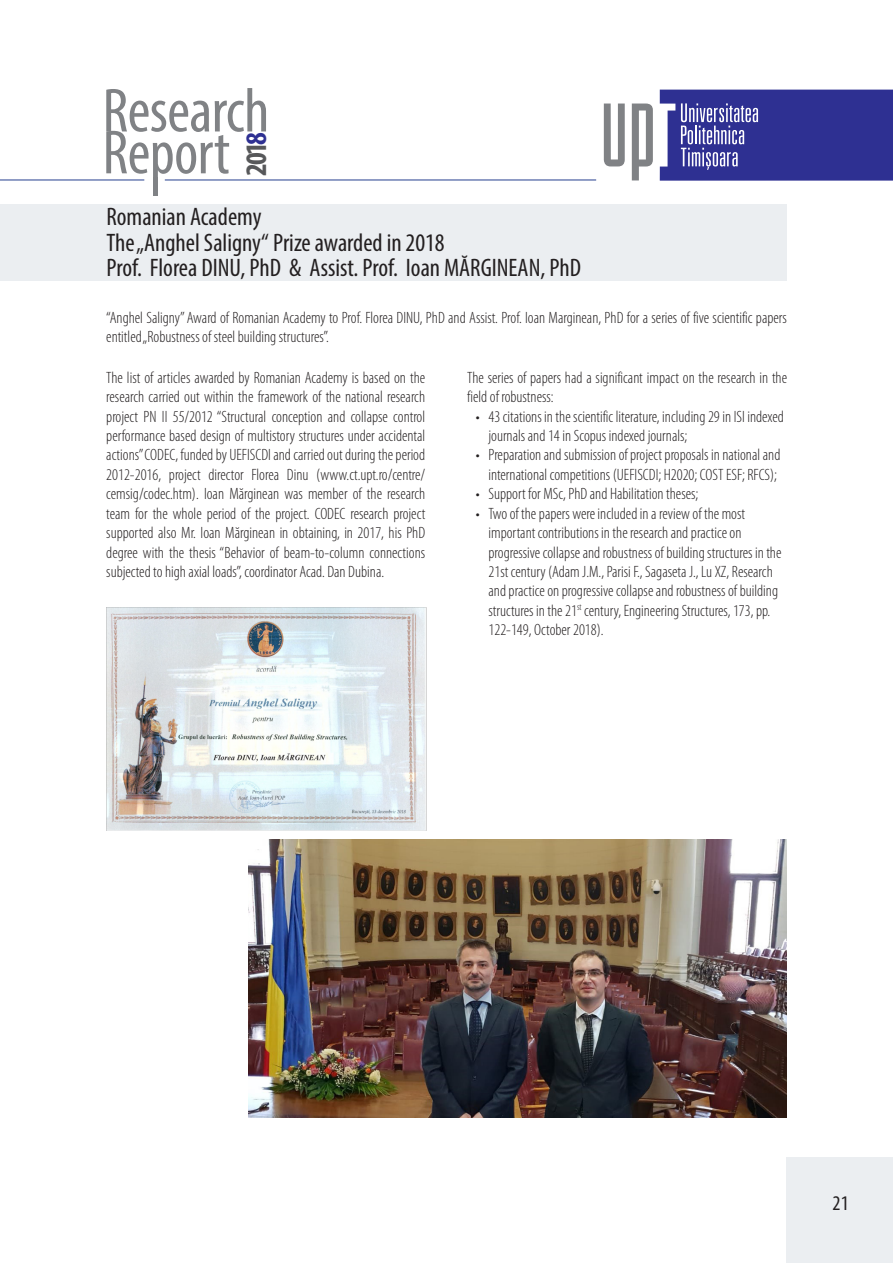
<style>
.page{position:relative;width:893px;height:1263px;background:#fff}
.page>*{position:absolute;margin:0;border:0;box-sizing:border-box;transform-origin:0 0}
.t1{font:condensed 62.7px "Myriad Pro";letter-spacing:-.01em;color:#808285}
.t2{font:700 condensed 29.85px "Myriad Pro";color:#57585a}
.t3{font:condensed 25.35px "Myriad Pro";color:#231f20}
.t4{font:condensed 20.85px "Myriad Pro";color:#231f20}
.t5{font:300 condensed 16.5px/19.5px "Myriad Pro";color:#231f20}
.s1{color:#2e3092}
</style>
<div class="page">
<div style="left:787px;top:1157px;width:106px;height:106px;background:#ebeef1"></div>
<div style="left:153px;top:178px;width:5px;height:18px;background:#808285"></div>
<hr style="left:165px;top:180px;width:431px;height:1px;background:#253f8e">
<svg style="left:632px;top:104px;width:21px;height:76px"></svg>
<svg style="left:604px;top:104px;width:21px;height:62px"></svg>
<svg style="left:660px;top:90px;width:233px;height:91px;background:#41439c"></svg>
<hr style="left:0;top:180px;width:144px;height:1px;background:#253f8e">
<div style="left:0;top:204px;width:787px;height:77px;background:#ebeef1"></div>
<img style="left:106px;top:608px;width:320px;height:223px">
<img style="left:248px;top:840px;width:539px;height:278px">
<h1 class="t1" style="left:103px;top:73px;width:168px">Research</h1>
<h1 class="t1" style="left:103px;top:115px;width:129px">Report</h1>
<h2 class="t2" style="left:238px;top:176px;width:45px;rotate:-90deg">201<span class="s1">8</span></h2>
<p class="t3" style="left:106px;top:201px;width:157px">Romanian Academy</p>
<p class="t3" style="left:106px;top:227px;width:340px">The „Anghel Saligny“ Prize awarded in 2018</p>
<p class="t3" style="left:106px;top:252px;width:476px">Prof. Florea DINU, PhD &amp; Assist. Prof. Ioan MĂRGINEAN, PhD</p>
<p class="t5" style="left:106px;top:308px;width:682px">“Anghel Saligny” Award of Romanian Academy to Prof. Florea DINU, PhD and Assist. Prof. Ioan Marginean, PhD for a series of five scientific papers entitled „Robustness of steel building structures”.</p>
<p class="t5" style="left:106px;top:368px;width:320px;text-align:justify">The list of articles awarded by Romanian Academy is based on the research carried out within the framework of the national research project PN II 55/2012 “Structural conception and collapse control performance based design of multistory structures under accidental actions” CODEC, funded by UEFISCDI and carried out during the period 2012-2016, project director Florea Dinu (www.ct.upt.ro/centre/ cemsig/codec.htm). Ioan Mărginean was member of the research team for the whole period of the project. CODEC research project supported also Mr. Ioan Mărginean in obtaining, in 2017, his PhD degree with the thesis “Behavior of beam-to-column connections subjected to high axial loads”, coordinator Acad. Dan Dubina.</p>
<p class="t5" style="left:467px;top:368px;width:321px">The series of papers had a significant impact on the research in the field of robustness:</p>
<p class="t5" style="left:488px;top:407px;width:297px;text-indent:-13px">• 43 citations in the scientific literature, including 29 in ISI indexed journals and 14 in Scopus indexed journals;</p>
<p class="t5" style="left:476px;top:446px;width:306px;text-align:center">• Preparation and submission of project proposals in national and international competitions (UEFISCDI; H2020; COST ESF; RFCS);</p>
<p class="t5" style="left:476px;top:484px;width:224px">• Support for MSc, PhD and Habilitation theses;</p>
<p class="t5" style="left:488px;top:504px;width:294px;text-indent:-13px">• Two of the papers were included in a review of the most important contributions in the research and practice on progressive collapse and robustness of building structures in the 21st century (Adam J.M., Parisi F., Sagaseta J., Lu XZ, Research and practice on progressive collapse and robustness of building structures in the 21<sup>st</sup> century, Engineering Structures, 173, pp.<br>122-149, October 2018).</p>
<p class="t4" style="left:832px;top:1191px;width:18px">21</p>
</div>
